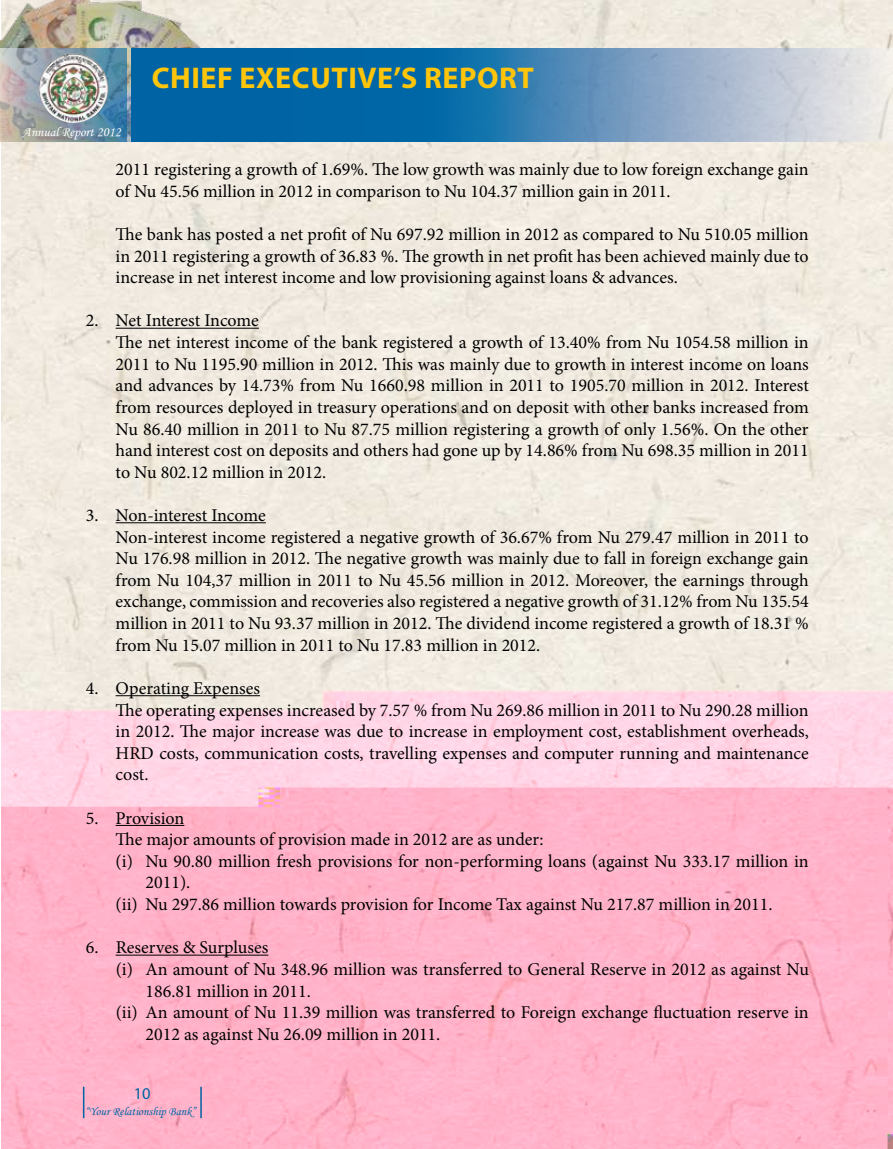
<style>
.page{position:relative;width:893px;height:1149px;background:#fff}
.page>*{position:absolute;margin:0;border:0;box-sizing:border-box;transform-origin:0 0}
.t1{font:700 30px "Myriad Pro";letter-spacing:.02em;color:#ffc50a}
.t2{font:18px/21.6px "Minion Pro";color:#000}
.t3{font:16.5px "Myriad Pro";color:#0063a4}
.t4{font:13.5px "Monotype Corsiva";color:#fff}
.t5{font:12px "Monotype Corsiva";color:#0063a4}
</style>
<div class="page">
<img style="left:1px;top:0;width:891px;height:1148px">
<hr style="left:83px;top:1086px;width:1px;height:31px;background:#0063a4">
<hr style="left:200px;top:1086px;width:2px;height:31px;background:#0063a4">
<img style="left:0;top:0;width:230px;height:141px">
<svg style="left:0;top:48px;width:126px;height:94px;background:#8b9da8"></svg>
<img style="left:39px;top:53px;width:70px;height:70px">
<svg style="left:132px;top:48px;width:761px;height:94px;background:#4e8db9"></svg>
<hr style="left:116px;top:327px;width:143px;height:1px;background:#000">
<hr style="left:116px;top:522px;width:150px;height:1px;background:#000">
<hr style="left:116px;top:695px;width:144px;height:1px;background:#000">
<hr style="left:116px;top:824px;width:68px;height:1px;background:#000">
<hr style="left:116px;top:954px;width:152px;height:1px;background:#000">
<p class="t4" style="left:23px;top:124px;width:100px">Annual Report 2012</p>
<h1 class="t1" style="left:152px;top:59px;width:383px">CHI EF EXECUTIVE’S REPORT</h1>
<p class="t2" style="left:116px;top:158px;width:694px">2011 registering a growth of 1.69%. The low growth was mainly due to low foreign exchange gain of Nu 45.56 million in 2012 in comparison to Nu 104.37 million gain in 2011.</p>
<p class="t2" style="left:116px;top:223px;width:695px;text-align:justify">The bank has posted a net profit of Nu 697.92 million in 2012 as compared to Nu 510.05 million in 2011 registering a growth of 36.83 %. The growth in net profit has been achieved mainly due to increase in net interest income and low provisioning against loans &amp; advances.</p>
<p class="t2" style="left:116px;top:310px;width:695px;text-indent:-30px">2. Net Interest Income<br>The net interest income of the bank registered a growth of 13.40% from Nu 1054.58 million in 2011 to Nu 1195.90 million in 2012. This was mainly due to growth in interest income on loans and advances by 14.73% from Nu 1660.98 million in 2011 to 1905.70 million in 2012. Interest from resources deployed in treasury operations and on deposit with other banks increased from Nu 86.40 million in 2011 to Nu 87.75 million registering a growth of only 1.56%. On the other hand interest cost on deposits and others had gone up by 14.86% from Nu 698.35 million in 2011 to Nu 802.12 million in 2012.</p>
<p class="t2" style="left:116px;top:504px;width:695px;text-indent:-30px">3. Non-interest Income<br>Non-interest income registered a negative growth of 36.67% from Nu 279.47 million in 2011 to Nu 176.98 million in 2012. The negative growth was mainly due to fall in foreign exchange gain from Nu 104,37 million in 2011 to Nu 45.56 million in 2012. Moreover, the earnings through exchange, commission and recoveries also registered a negative growth of 31.12% from Nu 135.54 million in 2011 to Nu 93.37 million in 2012. The dividend income registered a growth of 18.31 % from Nu 15.07 million in 2011 to Nu 17.83 million in 2012.</p>
<p class="t2" style="left:116px;top:677px;width:695px;text-indent:-30px">4. Operating Expenses<br>The operating expenses increased by 7.57 % from Nu 269.86 million in 2011 to Nu 290.28 million in 2012. The major increase was due to increase in employment cost, establishment overheads, HRD costs, communication costs, travelling expenses and computer running and maintenance cost.</p>
<p class="t2" style="left:86px;top:806px;width:100px">5. Provision</p>
<p class="t2" style="left:116px;top:828px;width:430px">The major amounts of provision made in 2012 are as under:</p>
<p class="t2" style="left:116px;top:850px;width:695px">(i) Nu 90.80 million fresh provisions for non-performing loans (against Nu 333.17 million in</p>
<p class="t2" style="left:145px;top:871px;width:46px">2011).</p>
<p class="t2" style="left:116px;top:893px;width:658px">(ii) Nu 297.86 million towards provision for Income Tax against Nu 217.87 million in 2011.</p>
<p class="t2" style="left:86px;top:936px;width:184px">6. Reserves &amp; Surpluses</p>
<p class="t2" style="left:116px;top:958px;width:695px">(i) An amount of Nu 348.96 million was transferred to General Reserve in 2012 as against Nu</p>
<p class="t2" style="left:145px;top:979px;width:167px">186.81 million in 2011.</p>
<p class="t2" style="left:116px;top:1001px;width:695px">(ii) An amount of Nu 11.39 million was transferred to Foreign exchange fluctuation reserve in</p>
<p class="t2" style="left:145px;top:1022px;width:296px">2012 as against Nu 26.09 million in 2011.</p>
<p class="t3" style="left:134px;top:1083px;width:18px">10</p>
<p class="t5" style="left:85px;top:1103px;width:112px">“Your Relationship Bank”</p>
</div>
